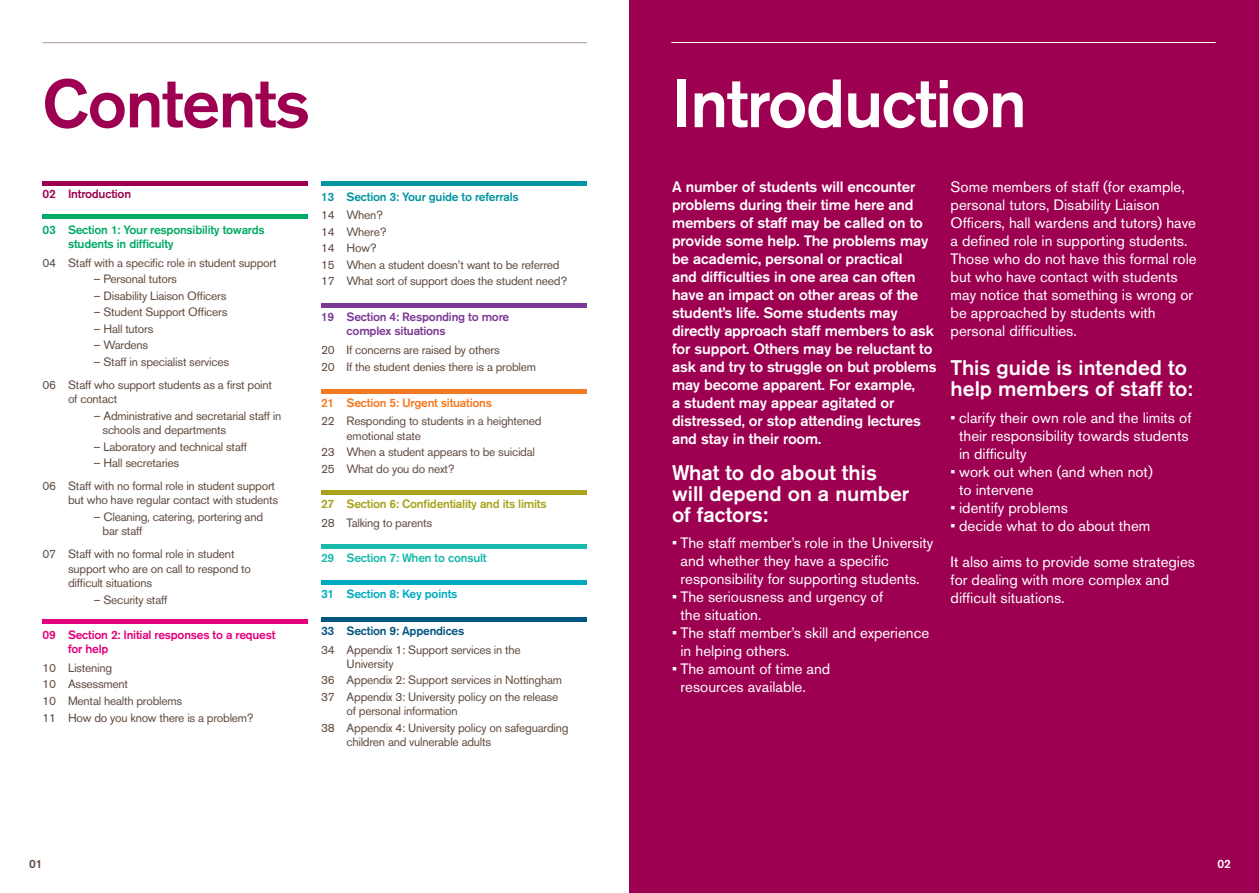
<style>
.page{position:relative;width:1259px;height:893px;background:#fff}
.page>*{position:absolute;margin:0;border:0;box-sizing:border-box;transform-origin:0 0}
.t1{font:500 67.5px "Akzidenz Grotesk BE";letter-spacing:-.02em;color:#fff}
.t2{font:500 67.5px "Akzidenz Grotesk BE";letter-spacing:-.02em;color:#9e0051}
.t3{font:500 21px/21px "Akzidenz Grotesk BE";color:#fff}
.t4{font:15px/18px "Akzidenz Grotesk BE";color:#fff}
.t5{font:500 15px/18px "Akzidenz Grotesk BE";letter-spacing:-.01em;color:#fff}
.t6{font:12px/14.4px "Akzidenz Grotesk BE";letter-spacing:-.02em;color:#604b40}
.t7{font:500 12px/14.4px "Akzidenz Grotesk BE";letter-spacing:-.02em;color:#00ab65}
.t8{font:500 12px/14.4px "Akzidenz Grotesk BE";letter-spacing:-.02em;color:#e2007c}
.t9{font:500 12px/14.4px "Akzidenz Grotesk BE";letter-spacing:-.02em;color:#7c3996}
.t10{font:500 12px "Akzidenz Grotesk BE";letter-spacing:-.02em;color:#a9a21a}
.t11{font:500 12px "Akzidenz Grotesk BE";letter-spacing:-.02em;color:#0095a1}
.t12{font:500 12px "Akzidenz Grotesk BE";letter-spacing:-.02em;color:#f47920}
.t13{font:500 12px "Akzidenz Grotesk BE";letter-spacing:-.02em;color:#18baab}
.t14{font:500 12px "Akzidenz Grotesk BE";letter-spacing:-.02em;color:#005581}
.t15{font:500 12px "Akzidenz Grotesk BE";letter-spacing:-.02em;color:#00abc2}
.t16{font:500 12px "Akzidenz Grotesk BE";letter-spacing:-.02em;color:#9e0051}
.t17{font:500 12px "Akzidenz Grotesk BE";color:#604b40}
.t18{font:500 12px "Akzidenz Grotesk BE";color:#fff}
</style>
<div class="page">
<div style="left:629px;top:0;width:630px;height:893px;background:#9e0051"></div>
<hr style="left:671px;top:42px;width:544px;height:1px;background:#fff">
<hr style="left:43px;top:42px;width:544px;height:1px;background:#ab9a91">
<div style="left:43px;top:214px;width:265px;height:5px;background:#00ab65"></div>
<hr style="left:43px;top:181px;width:265px;height:4px;background:#9e0051">
<div style="left:321px;top:617px;width:266px;height:5px;background:#005581"></div>
<div style="left:321px;top:303px;width:266px;height:5px;background:#7c3996"></div>
<div style="left:321px;top:389px;width:266px;height:5px;background:#f47920"></div>
<hr style="left:321px;top:491px;width:266px;height:4px;background:#a9a21a">
<hr style="left:321px;top:545px;width:266px;height:4px;background:#18baab">
<hr style="left:321px;top:580px;width:266px;height:4px;background:#00abc2">
<hr style="left:43px;top:619px;width:265px;height:4px;background:#e2007c">
<hr style="left:321px;top:181px;width:266px;height:4px;background:#0095a1">
<p class="t2" style="left:43px;top:62px;width:269px">Contents</p>
<p class="t1" style="left:672px;top:62px;width:356px">Introduction</p>
<p class="t16" style="left:43px;top:187px;width:90px">02 Introduction</p>
<p class="t7" style="left:68px;top:222px;width:198px;text-indent:-26px">03 Section 1: Your responsibility towards students in difficulty</p>
<p class="t6" style="left:43px;top:255px;width:235px">04 Staff with a specific role in student support</p>
<p class="t6" style="left:94px;top:272px;width:85px">– Personal tutors</p>
<p class="t6" style="left:94px;top:288px;width:134px">– Disability Liaison Officers</p>
<p class="t6" style="left:94px;top:305px;width:135px">– Student Support Officers</p>
<p class="t6" style="left:94px;top:321px;width:61px">– Hall tutors</p>
<p class="t6" style="left:94px;top:338px;width:56px">– Wardens</p>
<p class="t6" style="left:94px;top:354px;width:137px">– Staff in specialist services</p>
<p class="t6" style="left:68px;top:377px;width:205px;text-indent:-26px">06 Staff who support students as a first point of contact</p>
<p class="t6" style="left:103px;top:408px;width:180px;text-indent:-9px">– Administrative and secretarial staff in schools and departments</p>
<p class="t6" style="left:94px;top:439px;width:155px">– Laboratory and technical staff</p>
<p class="t6" style="left:94px;top:456px;width:87px">– Hall secretaries</p>
<p class="t6" style="left:43px;top:479px;width:237px;text-align:right">06 Staff with no formal role in student support but who have regular contact with students</p>
<p class="t6" style="left:103px;top:510px;width:162px;text-indent:-9px">– Cleaning, catering, portering and bar staff</p>
<p class="t6" style="left:68px;top:547px;width:184px;text-indent:-26px">07 Staff with no formal role in student support who are on call to respond to difficult situations</p>
<p class="t6" style="left:94px;top:592px;width:75px">– Security staff</p>
<p class="t8" style="left:68px;top:627px;width:209px;text-indent:-26px">09 Section 2: Initial responses to a request for help</p>
<p class="t6" style="left:43px;top:660px;width:71px">10 Listening</p>
<p class="t6" style="left:43px;top:677px;width:87px">10 Assessment</p>
<p class="t6" style="left:43px;top:693px;width:141px">10 Mental health problems</p>
<p class="t6" style="left:43px;top:710px;width:213px">11 How do you know there is a problem?</p>
<p class="t11" style="left:321px;top:189px;width:199px">13 Section 3: Your guide to referrals</p>
<p class="t6" style="left:321px;top:208px;width:63px">14 When?</p>
<p class="t6" style="left:321px;top:224px;width:67px">14 Where?</p>
<p class="t6" style="left:321px;top:241px;width:57px">14 How?</p>
<p class="t6" style="left:321px;top:257px;width:240px">15 When a student doesn’t want to be referred</p>
<p class="t6" style="left:321px;top:274px;width:247px">17 What sort of support does the student need?</p>
<p class="t9" style="left:347px;top:309px;width:164px;text-indent:-26px">19 Section 4: Responding to more complex situations</p>
<p class="t6" style="left:321px;top:343px;width:180px">20 If concerns are raised by others</p>
<p class="t6" style="left:321px;top:359px;width:216px">20 If the student denies there is a problem</p>
<p class="t12" style="left:321px;top:395px;width:172px">21 Section 5: Urgent situations</p>
<p class="t6" style="left:347px;top:414px;width:196px;text-indent:-26px">22 Responding to students in a heightened emotional state</p>
<p class="t6" style="left:321px;top:445px;width:215px">23 When a student appears to be suicidal</p>
<p class="t6" style="left:321px;top:461px;width:135px">25 What do you do next?</p>
<p class="t10" style="left:321px;top:497px;width:227px">27 Section 6: Confidentiality and its limits</p>
<p class="t6" style="left:321px;top:515px;width:112px">28 Talking to parents</p>
<p class="t13" style="left:321px;top:550px;width:167px">29 Section 7: When to consult</p>
<p class="t15" style="left:321px;top:586px;width:138px">31 Section 8: Key points</p>
<p class="t14" style="left:321px;top:623px;width:145px">33 Section 9: Appendices</p>
<p class="t6" style="left:347px;top:642px;width:176px;text-indent:-26px">34 Appendix 1: Support services in the<br>University</p>
<p class="t6" style="left:321px;top:673px;width:242px">36 Appendix 2: Support services in Nottingham</p>
<p class="t6" style="left:347px;top:689px;width:213px;text-indent:-26px">37 Appendix 3: University policy on the release of personal information</p>
<p class="t6" style="left:347px;top:720px;width:223px;text-indent:-26px">38 Appendix 4: University policy on safeguarding children and vulnerable adults</p>
<p class="t5" style="left:672px;top:178px;width:266px">A number of students will encounter problems during their time here and members of staff may be called on to provide some help. The problems may be academic, personal or practical<br>and difficulties in one area can often have an impact on other areas of the student’s life. Some students may directly approach staff members to ask for support. Others may be reluctant to ask and try to struggle on but problems may become apparent. For example,<br>a student may appear agitated or distressed, or stop attending lectures and stay in their room.</p>
<p class="t3" style="left:672px;top:461px;width:239px">What to do about this will depend on a number of factors:</p>
<p class="t4" style="left:680px;top:534px;width:254px;text-indent:-9px">• The staff member’s role in the University and whether they have a specific responsibility for supporting students.</p>
<p class="t4" style="left:680px;top:588px;width:204px;text-indent:-9px">• The seriousness and urgency of the situation.</p>
<p class="t4" style="left:680px;top:624px;width:250px;text-indent:-9px">• The staff member’s skill and experience in helping others.</p>
<p class="t4" style="left:680px;top:660px;width:151px;text-indent:-9px">• The amount of time and resources available.</p>
<p class="t4" style="left:950px;top:178px;width:248px">Some members of staff (for example, personal tutors, Disability Liaison Officers, hall wardens and tutors) have a defined role in supporting students.<br>Those who do not have this formal role but who have contact with students may notice that something is wrong or be approached by students with personal difficulties.</p>
<p class="t3" style="left:950px;top:357px;width:244px">This guide is intended to help members of staff to:</p>
<p class="t4" style="left:959px;top:408px;width:234px;text-indent:-9px">• clarify their own role and the limits of their responsibility towards students in difficulty</p>
<p class="t4" style="left:959px;top:462px;width:195px;text-indent:-9px">• work out when (and when not) to intervene</p>
<p class="t4" style="left:950px;top:498px;width:119px">• identify problems</p>
<p class="t4" style="left:950px;top:516px;width:201px">• decide what to do about them</p>
<p class="t4" style="left:950px;top:552px;width:246px">It also aims to provide some strategies for dealing with more complex and difficult situations.</p>
<p class="t17" style="left:29px;top:856px;width:15px">01</p>
<p class="t18" style="left:1217px;top:856px;width:15px">02</p>
</div>
